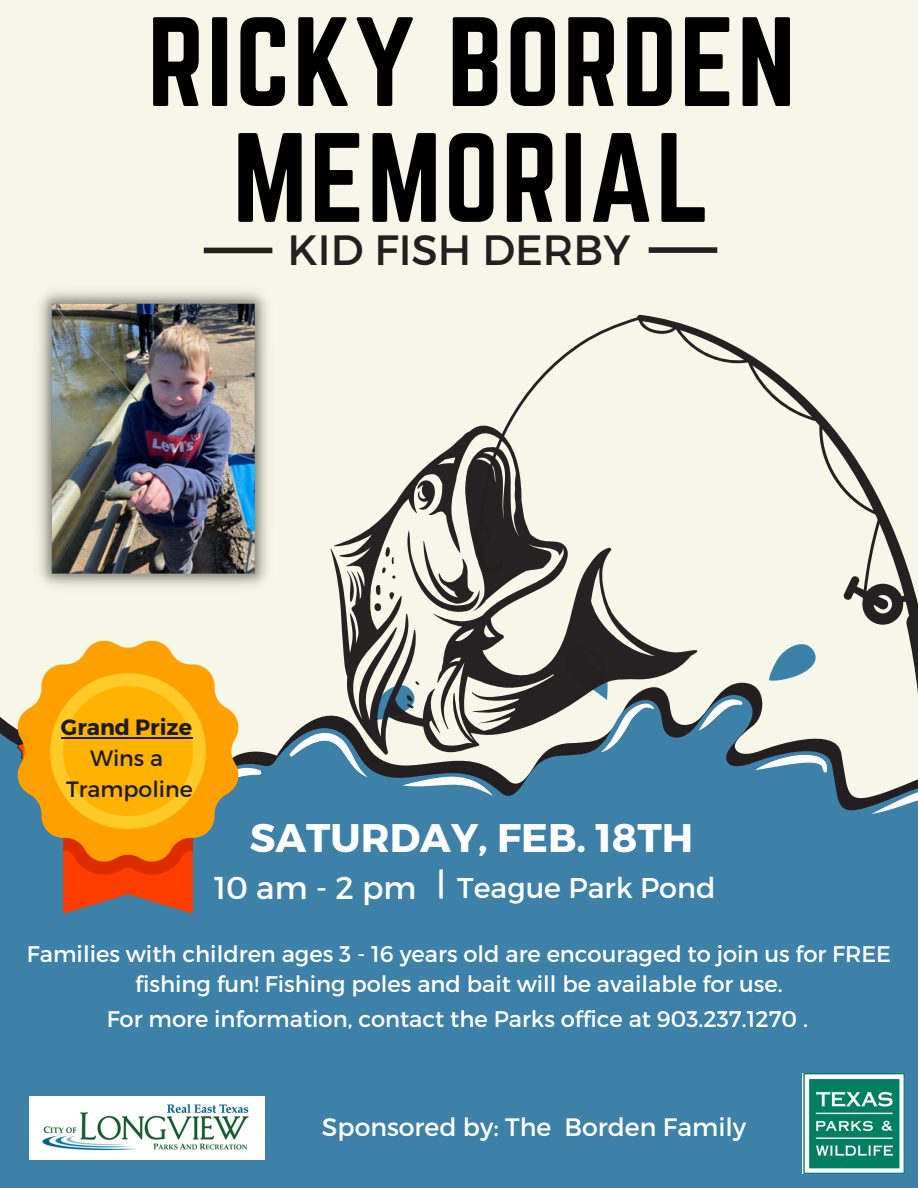
<style>
.page{position:relative;width:918px;height:1188px;background:#f6f6e9}
.page>*{position:absolute;margin:0;border:0;box-sizing:border-box;transform-origin:0 0}
.t1{font:111px/115.8px "Norwester";letter-spacing:.02em;color:#000;text-align:center}
.t2{font:42.3px "Montserrat";color:#231f20}
.t3{font:700 39.9px "Montserrat";color:#fff}
.t4{font:31.5px "Montserrat";color:#fff}
.t5{font:28.5px "Montserrat";color:#fff}
.t6{font:25.2px "Montserrat";color:#fff}
.t7{font:22.5px/30.8px "Montserrat";color:#fff;text-align:center}
.t8{font:22.05px/30.8px "Montserrat";color:#1d1c2a;text-align:center}
.t9{font:700 22.05px "Montserrat";color:#1d1c2a}
</style>
<div class="page">
<svg style="left:537px;top:315px;width:381px;height:366px"></svg>
<div style="left:0;top:1084px;width:918px;height:104px;background:#3d81a8"></div>
<svg style="left:768px;top:638px;width:55px;height:43px"></svg>
<div style="left:0;top:695px;width:918px;height:389px;background:#3d81a8"></div>
<svg style="left:871px;top:788px;width:47px;height:30px"></svg>
<svg style="left:755px;top:755px;width:72px;height:19px"></svg>
<svg style="left:705px;top:699px;width:39px;height:32px"></svg>
<svg style="left:402px;top:782px;width:91px;height:14px"></svg>
<svg style="left:241px;top:768px;width:21px;height:22px"></svg>
<svg style="left:273px;top:380px;width:432px;height:402px"></svg>
<svg style="left:439px;top:869px;width:4px;height:30px"></svg>
<div style="left:649px;top:247px;width:68px;height:6px;background:#252123"></div>
<div style="left:204px;top:248px;width:68px;height:5px;background:#252123"></div>
<img style="left:30px;top:1096px;width:235px;height:63px">
<img style="left:803px;top:1073px;width:101px;height:100px">
<img style="left:39px;top:291px;width:237px;height:305px">
<svg style="left:46px;top:640px;width:195px;height:225px"></svg>
<svg style="left:13px;top:673px;width:193px;height:275px;background:#c79437"></svg>
<hr style="left:61px;top:737px;width:131px;height:1px;background:#1d1c2a">
<h1 class="t1" style="left:148px;top:4px;width:649px">RICKY BORDEN<br>MEMORIAL</h1>
<h2 class="t2" style="left:288px;top:222px;width:344px">KID FISH DERBY</h2>
<p class="t9" style="left:61px;top:713px;width:133px">Grand Prize</p>
<p class="t8" style="left:66px;top:742px;width:128px">Wins a<br>Trampoline</p>
<h3 class="t3" style="left:250px;top:812px;width:445px">SATURDAY, FEB. 18TH</h3>
<h3 class="t4" style="left:214px;top:867px;width:204px">10am-2pm</h3>
<p class="t5" style="left:457px;top:869px;width:260px">Teague Park Pond</p>
<p class="t7" style="left:27px;top:937px;width:866px">Families with children ages 3 - 16 years old are encouraged to join us for FREE fishing fun! Fishing poles and bait will be available for use.</p>
<p class="t7" style="left:107px;top:1002px;width:703px">For more information, contact the Parks office at 903.237.1270 .</p>
<p class="t6" style="left:322px;top:1111px;width:426px">Sponsored by: The Borden Family</p>
</div>
